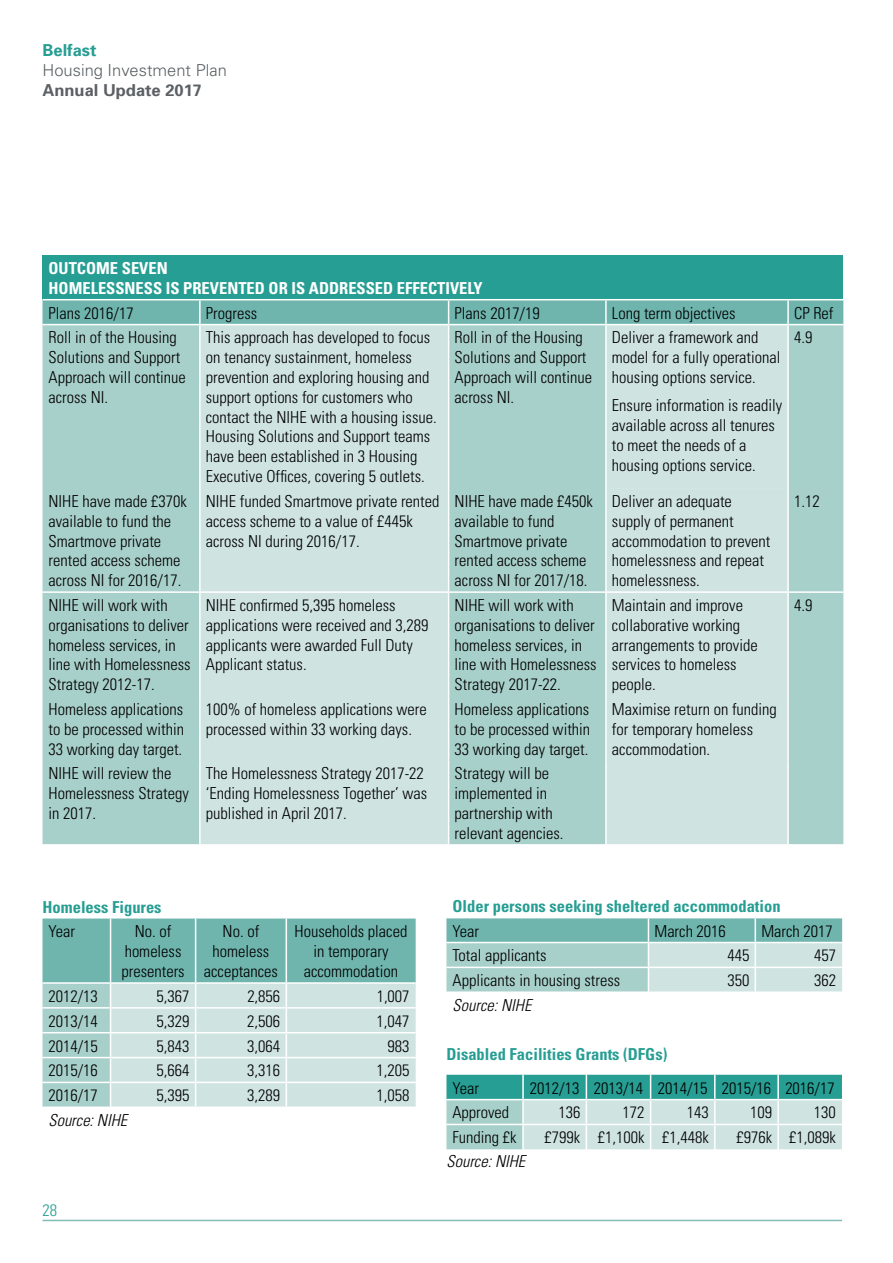
<style>
.page{position:relative;width:893px;height:1263px;background:#fff}
.page>*{position:absolute;margin:0;border:0;box-sizing:border-box;transform-origin:0 0}
.P_Body{font:300 condensed 16.5px/19.8px "Univers";color:#000}
.P_Sub_head{font:700 condensed 16.5px "Univers";color:#279e93}
.P_White_sub_head{font:700 condensed 16.5px/19.8px "Univers";color:#fff}
.P_Table_Source{font:italic 300 condensed 16.5px "Univers";color:#000}
.t1{font:300 16.5px "Univers";color:#5b6064}
.t2{font:700 16.5px "Univers";color:#5b6064}
.t3{font:700 16.5px "Univers";color:#279e93}
.t4{font:300 condensed 16.5px "Univers";color:#279e93}
</style>
<div class="page">
<hr style="left:43px;top:1220px;width:799px;height:1px;background:#82bdb7">
<div style="left:43px;top:255px;width:800px;height:45px;background:#279e93"></div>
<div style="left:43px;top:325px;width:156px;height:519px;background:#a8d0cb"></div>
<div style="left:201px;top:325px;width:247px;height:519px;background:#cfe4e1"></div>
<svg style="left:449px;top:325px;width:394px;height:519px;background:#b0d4cf"></svg>
<div style="left:607px;top:488px;width:180px;height:356px;background:#cfe4e1"></div>
<hr style="left:43px;top:299px;width:157px;height:1px;background:#fff">
<hr style="left:200px;top:299px;width:249px;height:1px;background:#fff">
<hr style="left:449px;top:299px;width:157px;height:1px;background:#fff">
<svg style="left:43px;top:300px;width:800px;height:25px;background:#79bab3"></svg>
<hr style="left:606px;top:299px;width:182px;height:1px;background:#fff">
<hr style="left:605px;top:300px;width:2px;height:24px;background:#fff">
<hr style="left:788px;top:299px;width:55px;height:1px;background:#fff">
<hr style="left:787px;top:300px;width:2px;height:24px;background:#fff">
<hr style="left:605px;top:325px;width:2px;height:163px;background:#fff">
<hr style="left:787px;top:325px;width:2px;height:163px;background:#fff">
<hr style="left:605px;top:488px;width:2px;height:103px;background:#fff">
<hr style="left:787px;top:488px;width:2px;height:103px;background:#fff">
<hr style="left:605px;top:593px;width:2px;height:103px;background:#fff">
<hr style="left:787px;top:593px;width:2px;height:103px;background:#fff">
<hr style="left:605px;top:696px;width:2px;height:65px;background:#fff">
<hr style="left:787px;top:696px;width:2px;height:65px;background:#fff">
<hr style="left:605px;top:761px;width:2px;height:83px;background:#fff">
<hr style="left:787px;top:761px;width:2px;height:83px;background:#fff">
<hr style="left:43px;top:591px;width:157px;height:2px;background:#fff">
<hr style="left:200px;top:591px;width:249px;height:2px;background:#fff">
<hr style="left:449px;top:591px;width:157px;height:2px;background:#fff">
<hr style="left:606px;top:591px;width:182px;height:2px;background:#fff">
<hr style="left:788px;top:591px;width:55px;height:2px;background:#fff">
<svg style="left:43px;top:918px;width:373px;height:188px;background:#add3cf"></svg>
<svg style="left:446px;top:1075px;width:396px;height:74px;background:#97ccc6"></svg>
<hr style="left:715px;top:1124px;width:63px;height:1px;background:#fff">
<hr style="left:714px;top:1125px;width:2px;height:24px;background:#fff">
<hr style="left:778px;top:1124px;width:64px;height:1px;background:#fff">
<hr style="left:777px;top:1125px;width:2px;height:24px;background:#fff">
<svg style="left:446px;top:918px;width:396px;height:74px;background:#a7d0cb"></svg>
<p class="t3" style="left:43px;top:40px;width:56px">Belfast</p>
<p class="t1" style="left:43px;top:60px;width:186px">Housing Investment Plan</p>
<p class="t2" style="left:43px;top:79px;width:161px">Annual Update 2017</p>
<p class="P_White_sub_head" style="left:49px;top:258px;width:436px">OUTCOME SEVEN<br>HOMELESSNESS IS PREVENTED OR IS ADDRESSED EFFECTIVELY</p>
<p class="P_Body" style="left:49px;top:303px;width:87px">Plans 2016/17</p>
<p class="P_Body" style="left:206px;top:303px;width:53px">Progress</p>
<p class="P_Body" style="left:455px;top:303px;width:87px">Plans 2017/19</p>
<p class="P_Body" style="left:612px;top:303px;width:125px">Long term objectives</p>
<p class="P_Body" style="left:794px;top:303px;width:41px">CP Ref</p>
<p class="P_Body" style="left:49px;top:327px;width:139px">Roll in of the Housing<br>Solutions and Support<br>Approach will continue across NI.</p>
<p class="P_Body" style="left:206px;top:327px;width:232px">This approach has developed to focus on tenancy sustainment, homeless prevention and exploring housing and support options for customers who contact the NIHE with a housing issue.<br>Housing Solutions and Support teams have been established in 3 Housing Executive Offices, covering 5 outlets.</p>
<p class="P_Body" style="left:455px;top:327px;width:139px">Roll in of the Housing<br>Solutions and Support<br>Approach will continue across NI.</p>
<p class="P_Body" style="left:612px;top:327px;width:170px">Deliver a framework and model for a fully operational housing options service.</p>
<p class="P_Body" style="left:794px;top:327px;width:20px">4.9</p>
<p class="P_Body" style="left:612px;top:395px;width:172px">Ensure information is readily available across all tenures to meet the needs of a housing options service.</p>
<p class="P_Body" style="left:49px;top:491px;width:140px">NIHE have made £370k available to fund the<br>Smartmove private rented access scheme across NI for 2016/17.</p>
<p class="P_Body" style="left:206px;top:491px;width:235px">NIHE funded Smartmove private rented access scheme to a value of £445k across NI during 2016/17.</p>
<p class="P_Body" style="left:455px;top:491px;width:140px">NIHE have made £450k available to fund<br>Smartmove private rented access scheme across NI for 2017/18.</p>
<p class="P_Body" style="left:612px;top:491px;width:160px">Deliver an adequate supply of permanent accommodation to prevent homelessness and repeat homelessness.</p>
<p class="P_Body" style="left:794px;top:491px;width:27px">1.12</p>
<p class="P_Body" style="left:49px;top:595px;width:144px">NIHE will work with organisations to deliver homeless services, in line with Homelessness<br>Strategy 2012-17.</p>
<p class="P_Body" style="left:206px;top:595px;width:224px">NIHE confirmed 5,395 homeless applications were received and 3,289 applicants were awarded Full Duty<br>Applicant status.</p>
<p class="P_Body" style="left:455px;top:595px;width:144px">NIHE will work with organisations to deliver homeless services, in line with Homelessness<br>Strategy 2017-22.</p>
<p class="P_Body" style="left:612px;top:595px;width:147px">Maintain and improve collaborative working arrangements to provide services to homeless people.</p>
<p class="P_Body" style="left:794px;top:595px;width:20px">4.9</p>
<p class="P_Body" style="left:49px;top:699px;width:137px;text-align:justify">Homeless applications to be processed within 33 working day target.</p>
<p class="P_Body" style="left:206px;top:699px;width:222px">100% of homeless applications were processed within 33 working days.</p>
<p class="P_Body" style="left:455px;top:699px;width:137px;text-align:justify">Homeless applications to be processed within 33 working day target.</p>
<p class="P_Body" style="left:612px;top:699px;width:166px">Maximise return on funding for temporary homeless accommodation.</p>
<p class="P_Body" style="left:49px;top:763px;width:142px">NIHE will review the<br>Homelessness Strategy in 2017.</p>
<p class="P_Body" style="left:206px;top:763px;width:223px">The Homelessness Strategy 2017-22 ‘Ending Homelessness Together’ was published in April 2017.</p>
<p class="P_Body" style="left:455px;top:763px;width:111px">Strategy will be implemented in partnership with relevant agencies.</p>
<p class="P_Sub_head" style="left:43px;top:896px;width:121px">Homeless Figures</p>
<p class="P_Body" style="left:49px;top:921px;width:28px">Year</p>
<p class="P_Body" style="left:121px;top:921px;width:65px;text-align:center">No. of homeless presenters</p>
<p class="P_Body" style="left:204px;top:921px;width:76px;text-align:center">No. of homeless acceptances</p>
<p class="P_Body" style="left:295px;top:921px;width:114px;text-align:center">Households placed in temporary accommodation</p>
<p class="P_Body" style="left:49px;top:986px;width:51px">2012/13</p>
<p class="P_Body" style="left:157px;top:986px;width:34px">5,367</p>
<p class="P_Body" style="left:247px;top:986px;width:34px">2,856</p>
<p class="P_Body" style="left:377px;top:986px;width:34px">1,007</p>
<p class="P_Body" style="left:48px;top:1011px;width:51px">2013/14</p>
<p class="P_Body" style="left:157px;top:1011px;width:34px">5,329</p>
<p class="P_Body" style="left:247px;top:1011px;width:34px">2,506</p>
<p class="P_Body" style="left:377px;top:1011px;width:34px">1,047</p>
<p class="P_Body" style="left:48px;top:1035px;width:51px">2014/15</p>
<p class="P_Body" style="left:157px;top:1035px;width:34px">5,843</p>
<p class="P_Body" style="left:247px;top:1035px;width:34px">3,064</p>
<p class="P_Body" style="left:388px;top:1035px;width:23px">983</p>
<p class="P_Body" style="left:48px;top:1060px;width:51px">2015/16</p>
<p class="P_Body" style="left:157px;top:1060px;width:34px">5,664</p>
<p class="P_Body" style="left:247px;top:1060px;width:34px">3,316</p>
<p class="P_Body" style="left:377px;top:1060px;width:34px">1,205</p>
<p class="P_Body" style="left:48px;top:1085px;width:51px">2016/17</p>
<p class="P_Body" style="left:157px;top:1085px;width:34px">5,395</p>
<p class="P_Body" style="left:247px;top:1085px;width:34px">3,289</p>
<p class="P_Body" style="left:377px;top:1085px;width:34px">1,058</p>
<p class="P_Table_Source" style="left:48px;top:1110px;width:80px">Source: NIHE</p>
<p class="t4" style="left:43px;top:1200px;width:16px">28</p>
<p class="P_Sub_head" style="left:452px;top:896px;width:330px">Older persons seeking sheltered accommodation</p>
<p class="P_Body" style="left:452px;top:920px;width:28px">Year</p>
<p class="P_Body" style="left:654px;top:920px;width:73px">March 2016</p>
<p class="P_Body" style="left:761px;top:920px;width:73px">March 2017</p>
<p class="P_Body" style="left:452px;top:945px;width:96px">Total applicants</p>
<p class="P_Body" style="left:727px;top:945px;width:23px">445</p>
<p class="P_Body" style="left:814px;top:945px;width:23px">457</p>
<p class="P_Body" style="left:452px;top:970px;width:169px">Applicants in housing stress</p>
<p class="P_Body" style="left:727px;top:970px;width:23px">350</p>
<p class="P_Body" style="left:814px;top:970px;width:23px">362</p>
<p class="P_Table_Source" style="left:452px;top:995px;width:80px">Source: NIHE</p>
<p class="P_Sub_head" style="left:446px;top:1044px;width:222px">Disabled Facilities Grants (DFGs)</p>
<p class="P_Body" style="left:452px;top:1078px;width:28px">Year</p>
<p class="P_Body" style="left:530px;top:1078px;width:51px">2012/13</p>
<p class="P_Body" style="left:594px;top:1078px;width:51px">2013/14</p>
<p class="P_Body" style="left:658px;top:1078px;width:51px">2014/15</p>
<p class="P_Body" style="left:722px;top:1078px;width:51px">2015/16</p>
<p class="P_Body" style="left:785px;top:1078px;width:51px">2016/17</p>
<p class="P_Body" style="left:452px;top:1102px;width:58px">Approved</p>
<p class="P_Body" style="left:558px;top:1102px;width:23px">136</p>
<p class="P_Body" style="left:623px;top:1102px;width:23px">172</p>
<p class="P_Body" style="left:687px;top:1102px;width:23px">143</p>
<p class="P_Body" style="left:750px;top:1102px;width:23px">109</p>
<p class="P_Body" style="left:814px;top:1102px;width:23px">130</p>
<p class="P_Body" style="left:452px;top:1127px;width:66px">Funding £k</p>
<p class="P_Body" style="left:545px;top:1127px;width:37px">£799k</p>
<p class="P_Body" style="left:598px;top:1127px;width:48px">£1,100k</p>
<p class="P_Body" style="left:662px;top:1127px;width:48px">£1,448k</p>
<p class="P_Body" style="left:736px;top:1127px;width:37px">£976k</p>
<p class="P_Body" style="left:789px;top:1127px;width:48px">£1,089k</p>
<p class="P_Table_Source" style="left:446px;top:1152px;width:80px">Source: NIHE</p>
</div>
